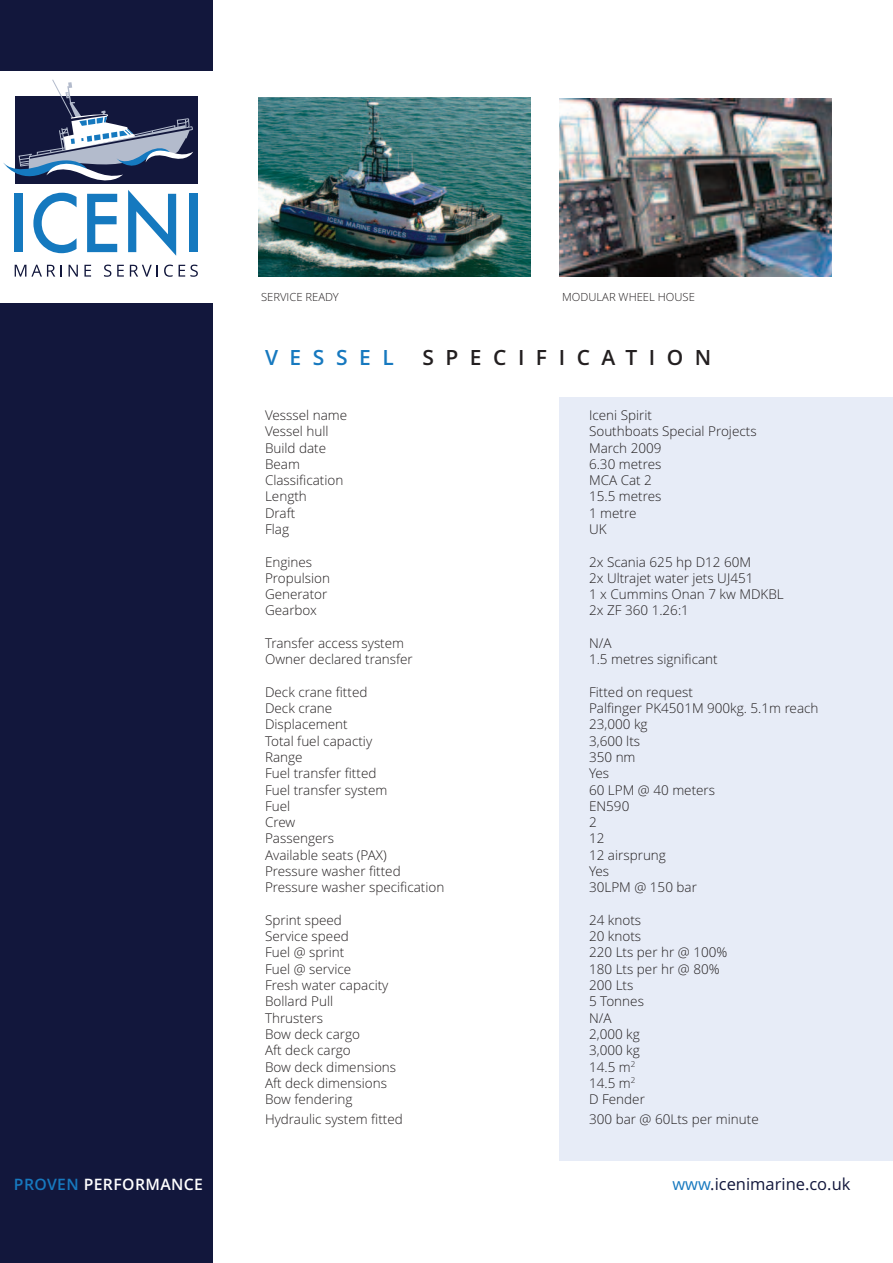
<style>
.page{position:relative;width:893px;height:1263px;background:#fff}
.page>*{position:absolute;margin:0;border:0;box-sizing:border-box;transform-origin:0 0}
.t1{font:600 21px "Open Sans";letter-spacing:.55em;color:#231f20}
.t2{font:600 21px "Open Sans";letter-spacing:.55em;color:#1779bf}
.t3{font:16.5px "Open Sans";color:#12173c}
.t4{font:600 15.75px "Open Sans";letter-spacing:.025em;color:#fff}
.t5{font:300 13.5px "Open Sans";color:#231f20}
.t6{font:300 11.25px "Open Sans";color:#231f20}
.s1{color:#1779bf}
</style>
<div class="page">
<div style="left:560px;top:397px;width:333px;height:763px;background:#e7ecf7"></div>
<img style="left:259px;top:98px;width:271px;height:178px">
<img style="left:560px;top:99px;width:272px;height:177px">
<div style="left:0;top:0;width:213px;height:1263px;background:#12173c"></div>
<div style="left:0;top:72px;width:213px;height:231px;background:#fff"></div>
<div style="left:15px;top:96px;width:183px;height:88px;background:#12173c"></div>
<svg style="left:3px;top:80px;width:190px;height:176px"></svg>
<div style="left:189px;top:194px;width:9px;height:58px;background:#1579bf"></div>
<svg style="left:15px;top:265px;width:40px;height:12px"></svg>
<svg style="left:61px;top:265px;width:1px;height:12px"></svg>
<svg style="left:69px;top:265px;width:9px;height:12px"></svg>
<svg style="left:84px;top:265px;width:7px;height:12px"></svg>
<svg style="left:104px;top:265px;width:7px;height:12px"></svg>
<svg style="left:117px;top:265px;width:7px;height:12px"></svg>
<svg style="left:130px;top:265px;width:28px;height:12px"></svg>
<svg style="left:164px;top:265px;width:9px;height:12px"></svg>
<svg style="left:179px;top:265px;width:19px;height:12px"></svg>
<p class="t6" style="left:261px;top:291px;width:79px">SERVICE READY</p>
<p class="t6" style="left:562px;top:291px;width:134px">MODULAR WHEEL HOUSE</p>
<h1 class="t2" style="left:265px;top:346px;width:130px">VESSEL</h1>
<h1 class="t1" style="left:422px;top:346px;width:291px">SPECIFICATION</h1>
<p class="t5" style="left:265px;top:407px;width:84px">Vesssel name</p>
<p class="t5" style="left:589px;top:407px;width:65px">Iceni Spirit</p>
<p class="t5" style="left:265px;top:424px;width:65px">Vessel hull</p>
<p class="t5" style="left:589px;top:424px;width:169px">Southboats Special Projects</p>
<p class="t5" style="left:265px;top:440px;width:63px">Build date</p>
<p class="t5" style="left:589px;top:440px;width:74px">March 2009</p>
<p class="t5" style="left:265px;top:456px;width:36px">Beam</p>
<p class="t5" style="left:589px;top:456px;width:74px">6.30 metres</p>
<p class="t5" style="left:265px;top:472px;width:80px">Classification</p>
<p class="t5" style="left:589px;top:472px;width:64px">MCA Cat 2</p>
<p class="t5" style="left:265px;top:489px;width:43px">Length</p>
<p class="t5" style="left:589px;top:489px;width:74px">15.5 metres</p>
<p class="t5" style="left:265px;top:505px;width:32px">Draft</p>
<p class="t5" style="left:589px;top:505px;width:49px">1 metre</p>
<p class="t5" style="left:265px;top:521px;width:26px">Flag</p>
<p class="t5" style="left:589px;top:521px;width:19px">UK</p>
<p class="t5" style="left:265px;top:554px;width:49px">Engines</p>
<p class="t5" style="left:589px;top:554px;width:164px">2x Scania 625 hp D12 60M</p>
<p class="t5" style="left:265px;top:570px;width:67px">Propulsion</p>
<p class="t5" style="left:589px;top:570px;width:166px">2x Ultrajet water jets UJ451</p>
<p class="t5" style="left:265px;top:586px;width:64px">Generator</p>
<p class="t5" style="left:589px;top:586px;width:196px">1 x Cummins Onan 7 kw MDKBL</p>
<p class="t5" style="left:265px;top:603px;width:53px">Gearbox</p>
<p class="t5" style="left:589px;top:603px;width:101px">2x ZF 360 1.26:1</p>
<p class="t5" style="left:265px;top:635px;width:141px">Transfer access system</p>
<p class="t5" style="left:589px;top:635px;width:24px">N/A</p>
<p class="t5" style="left:265px;top:652px;width:149px">Owner declared transfer</p>
<p class="t5" style="left:589px;top:652px;width:130px">1.5 metres significant</p>
<p class="t5" style="left:265px;top:684px;width:104px">Deck crane fitted</p>
<p class="t5" style="left:589px;top:684px;width:105px">Fitted on request</p>
<p class="t5" style="left:265px;top:700px;width:69px">Deck crane</p>
<p class="t5" style="left:589px;top:700px;width:231px">Palfinger PK4501M 900kg. 5.1m reach</p>
<p class="t5" style="left:265px;top:717px;width:84px">Displacement</p>
<p class="t5" style="left:589px;top:717px;width:60px">23,000 kg</p>
<p class="t5" style="left:265px;top:733px;width:109px">Total fuel capactiy</p>
<p class="t5" style="left:589px;top:733px;width:53px">3,600 lts</p>
<p class="t5" style="left:265px;top:749px;width:39px">Range</p>
<p class="t5" style="left:589px;top:749px;width:48px">350 nm</p>
<p class="t5" style="left:265px;top:766px;width:113px">Fuel transfer fitted</p>
<p class="t5" style="left:589px;top:766px;width:22px">Yes</p>
<p class="t5" style="left:265px;top:782px;width:124px">Fuel transfer system</p>
<p class="t5" style="left:589px;top:782px;width:128px">60 LPM @ 40 meters</p>
<p class="t5" style="left:265px;top:798px;width:27px">Fuel</p>
<p class="t5" style="left:589px;top:798px;width:42px">EN590</p>
<p class="t5" style="left:265px;top:815px;width:32px">Crew</p>
<p class="t5" style="left:589px;top:815px;width:9px">2</p>
<p class="t5" style="left:265px;top:831px;width:71px">Passengers</p>
<p class="t5" style="left:589px;top:831px;width:17px">12</p>
<p class="t5" style="left:265px;top:847px;width:123px">Available seats (PAX)</p>
<p class="t5" style="left:589px;top:847px;width:78px">12 airsprung</p>
<p class="t5" style="left:265px;top:863px;width:137px">Pressure washer fitted</p>
<p class="t5" style="left:589px;top:863px;width:22px">Yes</p>
<p class="t5" style="left:265px;top:880px;width:181px">Pressure washer specification</p>
<p class="t5" style="left:589px;top:880px;width:109px">30LPM @ 150 bar</p>
<p class="t5" style="left:265px;top:912px;width:78px">Sprint speed</p>
<p class="t5" style="left:589px;top:912px;width:54px">24 knots</p>
<p class="t5" style="left:265px;top:929px;width:85px">Service speed</p>
<p class="t5" style="left:589px;top:929px;width:54px">20 knots</p>
<p class="t5" style="left:265px;top:945px;width:81px">Fuel @ sprint</p>
<p class="t5" style="left:589px;top:945px;width:140px">220 Lts per hr @ 100%</p>
<p class="t5" style="left:265px;top:961px;width:88px">Fuel @ service</p>
<p class="t5" style="left:589px;top:961px;width:132px">180 Lts per hr @ 80%</p>
<p class="t5" style="left:265px;top:977px;width:125px">Fresh water capacity</p>
<p class="t5" style="left:589px;top:977px;width:46px">200 Lts</p>
<p class="t5" style="left:265px;top:994px;width:70px">Bollard Pull</p>
<p class="t5" style="left:589px;top:994px;width:56px">5 Tonnes</p>
<p class="t5" style="left:265px;top:1010px;width:60px">Thrusters</p>
<p class="t5" style="left:589px;top:1010px;width:24px">N/A</p>
<p class="t5" style="left:265px;top:1026px;width:96px">Bow deck cargo</p>
<p class="t5" style="left:589px;top:1026px;width:52px">2,000 kg</p>
<p class="t5" style="left:265px;top:1043px;width:87px">Aft deck cargo</p>
<p class="t5" style="left:589px;top:1043px;width:52px">3,000 kg</p>
<p class="t5" style="left:265px;top:1059px;width:133px">Bow deck dimensions</p>
<p class="t5" style="left:589px;top:1059px;width:48px">14.5 m<sup>2</sup></p>
<p class="t5" style="left:265px;top:1075px;width:123px">Aft deck dimensions</p>
<p class="t5" style="left:589px;top:1075px;width:48px">14.5 m<sup>2</sup></p>
<p class="t5" style="left:265px;top:1091px;width:89px">Bow fendering</p>
<p class="t5" style="left:589px;top:1091px;width:57px">D Fender</p>
<p class="t5" style="left:265px;top:1111px;width:139px">Hydraulic system fitted</p>
<p class="t5" style="left:589px;top:1111px;width:171px">300 bar @ 60Lts per minute</p>
<p class="t4" style="left:14px;top:1175px;width:191px"><span class="s1">PROVEN</span> PERFORMANCE</p>
<p class="t3" style="left:672px;top:1175px;width:180px"><span class="s1">www</span>.icenimarine.co.uk</p>
</div>
